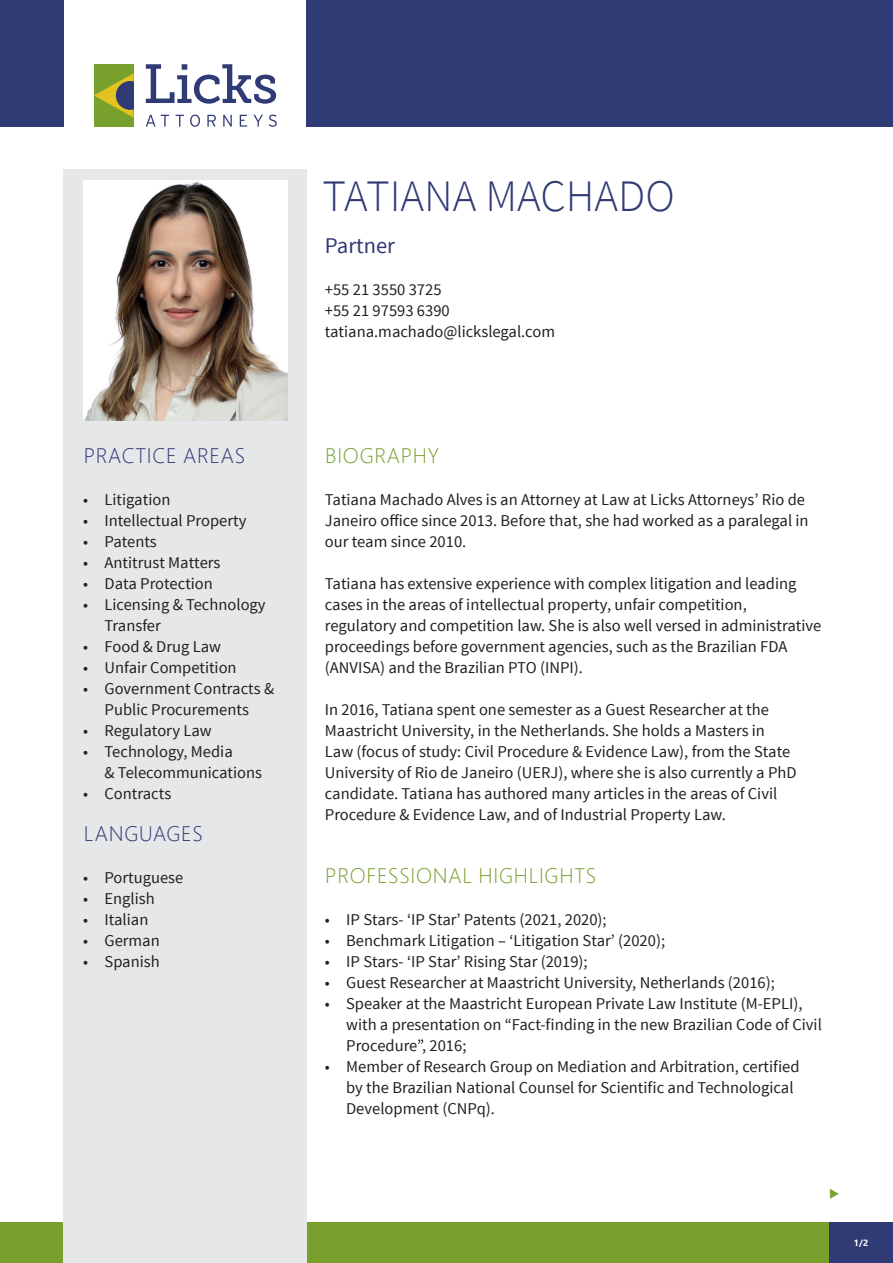
<style>
.page{position:relative;width:893px;height:1263px;background:#fff}
.page>*{position:absolute;margin:0;border:0;box-sizing:border-box;transform-origin:0 0}
.t1{font:300 45px "Source Sans Pro";color:#303a74}
.t2{font:22.5px "Source Sans Pro";color:#303a74}
.t3{font:300 21px "Segoe UI";letter-spacing:.035em;color:#77a02d}
.t4{font:300 21px "Segoe UI";letter-spacing:.035em;color:#303a74}
.t5{font:16.5px/21px "Source Sans Pro";color:#231f20}
.t6{font:700 9px "Segoe UI";color:#fff}
</style>
<div class="page">
<div style="left:0;top:1222px;width:893px;height:41px;background:#77a02d"></div>
<div style="left:829px;top:1222px;width:64px;height:41px;background:#303a74"></div>
<div style="left:0;top:0;width:64px;height:127px;background:#303a74"></div>
<div style="left:307px;top:0;width:586px;height:127px;background:#303a74"></div>
<svg style="left:146px;top:115px;width:23px;height:12px"></svg>
<svg style="left:176px;top:115px;width:8px;height:12px"></svg>
<svg style="left:190px;top:115px;width:10px;height:12px"></svg>
<svg style="left:207px;top:115px;width:9px;height:12px"></svg>
<svg style="left:223px;top:115px;width:9px;height:12px"></svg>
<svg style="left:240px;top:115px;width:7px;height:12px"></svg>
<svg style="left:253px;top:115px;width:10px;height:12px"></svg>
<svg style="left:269px;top:115px;width:8px;height:12px"></svg>
<svg style="left:146px;top:64px;width:130px;height:40px"></svg>
<div style="left:94px;top:64px;width:39px;height:63px;background:#77a02d"></div>
<svg style="left:94px;top:73px;width:39px;height:45px"></svg>
<div style="left:64px;top:169px;width:243px;height:1094px;background:#e6e7e9"></div>
<img style="left:83px;top:181px;width:204px;height:240px">
<p class="t4" style="left:84px;top:436px;width:163px">PRACTICE AREAS</p>
<p class="t5" style="left:83px;top:489px;width:89px">• Litigation</p>
<p class="t5" style="left:83px;top:510px;width:165px">• Intellectual Property</p>
<p class="t5" style="left:83px;top:531px;width:75px">• Patents</p>
<p class="t5" style="left:83px;top:552px;width:139px">• Antitrust Matters</p>
<p class="t5" style="left:83px;top:573px;width:131px">• Data Protection</p>
<p class="t5" style="left:105px;top:594px;width:163px;text-indent:-21px">• Licensing &amp; Technology<br>Transfer</p>
<p class="t5" style="left:83px;top:636px;width:139px">• Food &amp; Drug Law</p>
<p class="t5" style="left:83px;top:657px;width:155px">• Unfair Competition</p>
<p class="t5" style="left:83px;top:678px;width:192px;text-align:center">• Government Contracts &amp;<br>Public Procurements</p>
<p class="t5" style="left:83px;top:720px;width:130px">• Regulatory Law</p>
<p class="t5" style="left:105px;top:741px;width:159px;text-indent:-21px">• Technology, Media<br>&amp; Telecommunications</p>
<p class="t5" style="left:83px;top:783px;width:89px">• Contracts</p>
<p class="t4" style="left:84px;top:814px;width:121px">LANGUAGES</p>
<p class="t5" style="left:83px;top:867px;width:102px">• Portuguese</p>
<p class="t5" style="left:83px;top:888px;width:73px">• English</p>
<p class="t5" style="left:83px;top:909px;width:67px">• Italian</p>
<p class="t5" style="left:83px;top:930px;width:78px">• German</p>
<p class="t5" style="left:83px;top:951px;width:78px">• Spanish</p>
<h1 class="t1" style="left:323px;top:169px;width:354px">TATIANA MACHADO</h1>
<h2 class="t2" style="left:325px;top:231px;width:72px">Partner</h2>
<p class="t5" style="left:325px;top:279px;width:232px">+55 21 3550 3725<br>+55 21 97593 6390 tatiana.machado@lickslegal.com</p>
<p class="t3" style="left:325px;top:436px;width:115px">BIOGRAPHY</p>
<p class="t5" style="left:325px;top:489px;width:485px">Tatiana Machado Alves is an Attorney at Law at Licks Attorneys’ Rio de<br>Janeiro office since 2013. Before that, she had worked as a paralegal in our team since 2010.</p>
<p class="t5" style="left:325px;top:573px;width:498px">Tatiana has extensive experience with complex litigation and leading cases in the areas of intellectual property, unfair competition, regulatory and competition law. She is also well versed in administrative proceedings before government agencies, such as the Brazilian FDA (ANVISA) and the Brazilian PTO (INPI).</p>
<p class="t5" style="left:325px;top:699px;width:473px">In 2016, Tatiana spent one semester as a Guest Researcher at the Maastricht University, in the Netherlands. She holds a Masters in Law (focus of study: Civil Procedure &amp; Evidence Law), from the State University of Rio de Janeiro (UERJ), where she is also currently a PhD candidate. Tatiana has authored many articles in the areas of Civil Procedure &amp; Evidence Law, and of Industrial Property Law.</p>
<p class="t3" style="left:325px;top:856px;width:272px">PROFESSIONAL HIGHLIGHTS</p>
<p class="t5" style="left:325px;top:909px;width:283px">• IP Stars- ‘IP Star’ Patents (2021, 2020);</p>
<p class="t5" style="left:325px;top:930px;width:342px">• Benchmark Litigation – ‘Litigation Star’ (2020);</p>
<p class="t5" style="left:325px;top:951px;width:264px">• IP Stars- ‘IP Star’ Rising Star (2019);</p>
<p class="t5" style="left:325px;top:972px;width:451px">• Guest Researcher at Maastricht University, Netherlands (2016);</p>
<p class="t5" style="left:346px;top:993px;width:477px;text-indent:-21px">• Speaker at the Maastricht European Private Law Institute (M-EPLI), with a presentation on “Fact-finding in the new Brazilian Code of Civil<br>Procedure”, 2016;</p>
<p class="t5" style="left:346px;top:1056px;width:455px;text-indent:-21px">• Member of Research Group on Mediation and Arbitration, certified by the Brazilian National Counsel for Scientific and Technological<br>Development (CNPq).</p>
<p class="t6" style="left:854px;top:1234px;width:16px">1/2</p>
</div>
